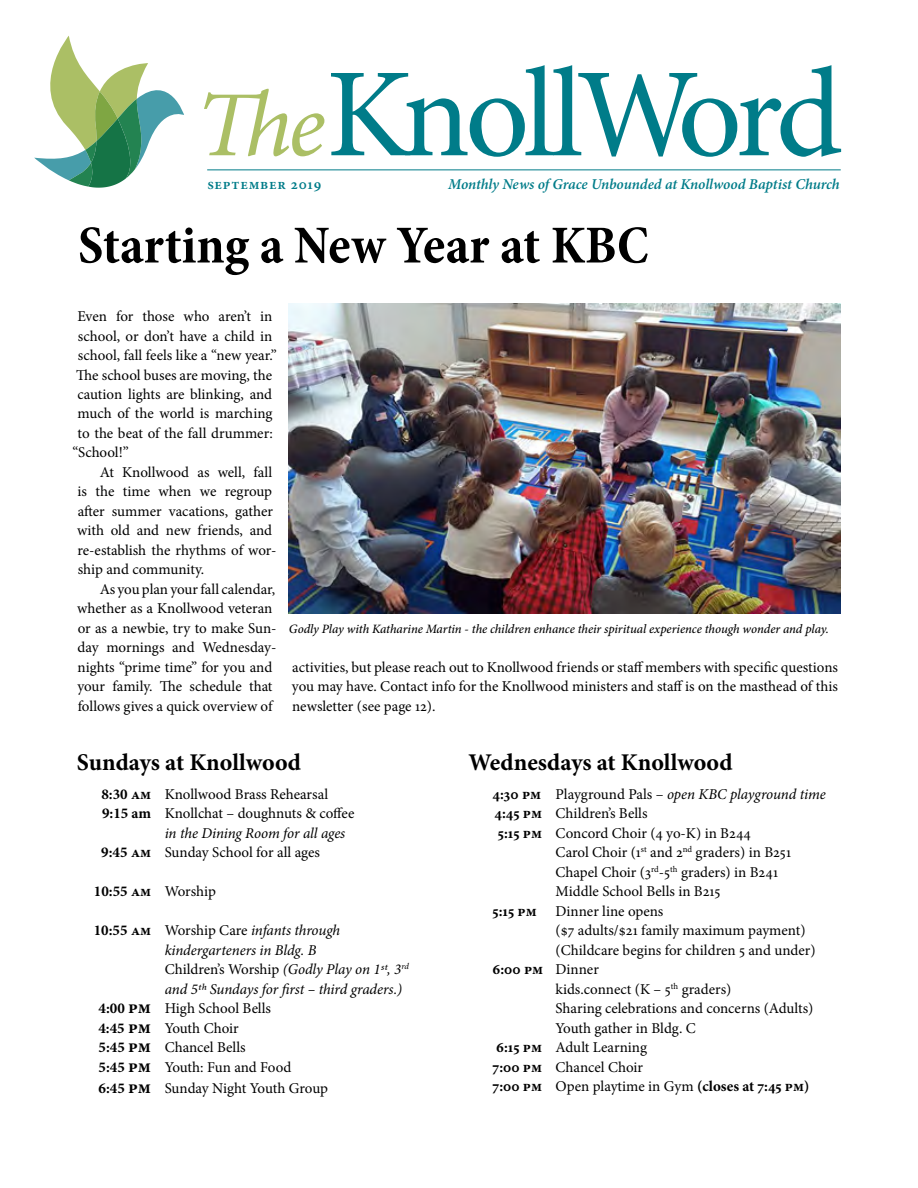
<style>
.page{position:relative;width:918px;height:1188px;background:#fff}
.page>*{position:absolute;margin:0;border:0;box-sizing:border-box;transform-origin:0 0}
.t1{font:126.6px "Minion Pro";color:#007c89}
.t2{font:700 condensed 54px "Minion Pro";letter-spacing:-.005em;color:#000}
.t3{font:700 24px "Minion Pro";color:#000}
.t4{font:15px/19.5px "Minion Pro";letter-spacing:-.005em;color:#000;text-align:justify}
.t5{font:italic 15px "Minion Pro";letter-spacing:-.005em;color:#000}
.t6{font:700 15px "Minion Pro";color:#000}
.t7{font:italic 600 15px "Minion Pro";letter-spacing:-.005em;color:#007c89}
.t8{font:600 15px "Minion Pro";letter-spacing:.05em;color:#007c89}
.t9{font:italic 500 12.75px "Minion Pro";letter-spacing:-.005em;color:#000}
.s1{font-style:italic;font-size:93.3px;color:#abbf65}
.s2{font-weight:700}
.s3{font-weight:400}
.s4{font-weight:700;font-style:normal}
.s5{font-style:normal}
.s6{font-style:italic}
.s7{font-weight:700;font-size:18px}
</style>
<div class="page">
<hr style="left:207px;top:170px;width:634px;height:1px;background:#007c89">
<svg style="left:34px;top:36px;width:150px;height:152px"></svg>
<img style="left:289px;top:303px;width:552px;height:311px">
<h1 class="t1" style="left:196px;top:30px;width:648px"><span class="s1">The</span>KnollWord</h1>
<p class="t8" style="left:207px;top:174px;width:115px">SEPTEMBER 2019</p>
<p class="t7" style="left:448px;top:174px;width:393px">Monthly News of Grace Unbounded at Knollwood Baptist Church</p>
<h2 class="t2" style="left:78px;top:208px;width:572px">Starting a New Year at KBC</h2>
<p class="t4" style="left:77px;top:307px;width:196px">Even for those who aren’t in</p>
<p class="t4" style="left:78px;top:326px;width:196px">school, or don’t have a child in</p>
<p class="t4" style="left:78px;top:346px;width:200px">school, fall feels like a “new year.”</p>
<p class="t4" style="left:76px;top:365px;width:197px">The school buses are moving, the</p>
<p class="t4" style="left:77px;top:385px;width:196px">caution lights are blinking, and</p>
<p class="t4" style="left:78px;top:404px;width:196px">much of the world is marching</p>
<p class="t4" style="left:78px;top:424px;width:197px">to the beat of the fall drummer:</p>
<p class="t4" style="left:73px;top:443px;width:58px">“School!”</p>
<p class="t4" style="left:100px;top:463px;width:174px">At Knollwood as well, fall</p>
<p class="t4" style="left:78px;top:482px;width:196px">is the time when we regroup</p>
<p class="t4" style="left:78px;top:502px;width:197px">after summer vacations, gather</p>
<p class="t4" style="left:77px;top:521px;width:196px">with old and new friends, and</p>
<p class="t4" style="left:78px;top:541px;width:200px">re-establish the rhythms of wor-</p>
<p class="t4" style="left:78px;top:560px;width:128px">ship and community.</p>
<p class="t4" style="left:100px;top:580px;width:177px">As you plan your fall calendar,</p>
<p class="t4" style="left:77px;top:599px;width:197px">whether as a Knollwood veteran</p>
<p class="t4" style="left:78px;top:619px;width:200px">or as a newbie, try to make Sun-</p>
<p class="t4" style="left:77px;top:638px;width:201px">day mornings and Wednesday-</p>
<p class="t4" style="left:78px;top:658px;width:196px">nights “prime time” for you and</p>
<p class="t4" style="left:77px;top:677px;width:197px">your family. The schedule that</p>
<p class="t4" style="left:78px;top:697px;width:196px">follows gives a quick overview of</p>
<p class="t9" style="left:289px;top:620px;width:541px">Godly Play with Katharine Martin - the children enhance their spiritual experience though wonder and play.</p>
<p class="t4" style="left:292px;top:658px;width:548px">activities, but please reach out to Knollwood friends or staff members with specific questions you may have. Contact info for the Knollwood ministers and staff is on the masthead of this newsletter (see page 12).</p>
<h3 class="t3" style="left:77px;top:745px;width:222px">Sundays at Knollwood</h3>
<p class="t4" style="left:101px;top:784px;width:228px"><span class="s2">8:30 am</span> Knollwood Brass Rehearsal</p>
<p class="t4" style="left:102px;top:804px;width:254px"><span class="s2">9:15 am</span> Knollchat – doughnuts &amp; coffee</p>
<p class="t5" style="left:165px;top:823px;width:182px">in the Dining Room for all ages</p>
<p class="t4" style="left:101px;top:843px;width:220px"><span class="s2">9:45 am</span> Sunday School for all ages</p>
<p class="t6" style="left:94px;top:881px;width:123px">10:55 am <span class="s3">Worship</span></p>
<p class="t5" style="left:94px;top:920px;width:248px"><span class="s4">10:55 am</span> <span class="s5">Worship Care</span> infants through</p>
<p class="t5" style="left:165px;top:940px;width:152px">kindergarteners in Bldg. B</p>
<p class="t4" style="left:165px;top:960px;width:246px">Children’s Worship <span class="s6">(Godly Play on 1st, 3</span><sup>rd</sup></p>
<p class="t5" style="left:165px;top:979px;width:239px">and 5th Sundays for first – third graders.)</p>
<p class="t4" style="left:99px;top:999px;width:174px"><span class="s2">4:00</span> <span class="s7">pm</span> High School Bells</p>
<p class="t4" style="left:98px;top:1018px;width:142px"><span class="s2">4:45</span> <span class="s7">pm</span> Youth Choir</p>
<p class="t4" style="left:99px;top:1038px;width:149px"><span class="s2">5:45</span> <span class="s7">pm</span> Chancel Bells</p>
<p class="t4" style="left:99px;top:1057px;width:194px"><span class="s2">5:45</span> <span class="s7">pm</span> Youth: Fun and Food</p>
<p class="t4" style="left:99px;top:1079px;width:231px"><span class="s2">6:45</span> <span class="s7">pm</span> Sunday Night Youth Group</p>
<h3 class="t3" style="left:469px;top:745px;width:262px">Wednesdays at Knollwood</h3>
<p class="t5" style="left:493px;top:784px;width:335px"><span class="s4">4:30 pm</span> <span class="s5">Playground Pals –</span> open KBC playground time</p>
<p class="t4" style="left:495px;top:804px;width:154px"><span class="s2">4:45 pm</span> Children’s Bells</p>
<p class="t4" style="left:498px;top:823px;width:254px"><span class="s2">5:15 pm</span> Concord Choir (4 yo-K) in B244</p>
<p class="t4" style="left:556px;top:843px;width:237px">Carol Choir (1<sup>st</sup> and 2<sup>nd</sup> graders) in B251</p>
<p class="t4" style="left:556px;top:862px;width:224px">Chapel Choir (3<sup>rd</sup>-5<sup>th</sup> graders) in B241</p>
<p class="t4" style="left:556px;top:882px;width:167px">Middle School Bells in B215</p>
<p class="t6" style="left:493px;top:900px;width:46px">5:15 pm</p>
<p class="t4" style="left:556px;top:901px;width:109px">Dinner line opens</p>
<p class="t4" style="left:556px;top:921px;width:252px">($7 adults/$21 family maximum payment)</p>
<p class="t4" style="left:556px;top:940px;width:261px">(Childcare begins for children 5 and under)</p>
<p class="t6" style="left:493px;top:959px;width:108px">6:00 pm <span class="s3">Dinner</span></p>
<p class="t4" style="left:556px;top:979px;width:177px">kids.connect (K – 5<sup>th</sup> graders)</p>
<p class="t4" style="left:556px;top:999px;width:259px">Sharing celebrations and concerns (Adults)</p>
<p class="t4" style="left:556px;top:1018px;width:142px">Youth gather in Bldg. C</p>
<p class="t4" style="left:496px;top:1038px;width:152px"><span class="s2">6:15 pm</span> Adult Learning</p>
<p class="t4" style="left:493px;top:1057px;width:152px"><span class="s2">7:00 pm</span> Chancel Choir</p>
<p class="t6" style="left:493px;top:1076px;width:318px">7:00 pm <span class="s3">Open playtime in Gym</span> (closes at 7:45 pm)</p>
</div>
